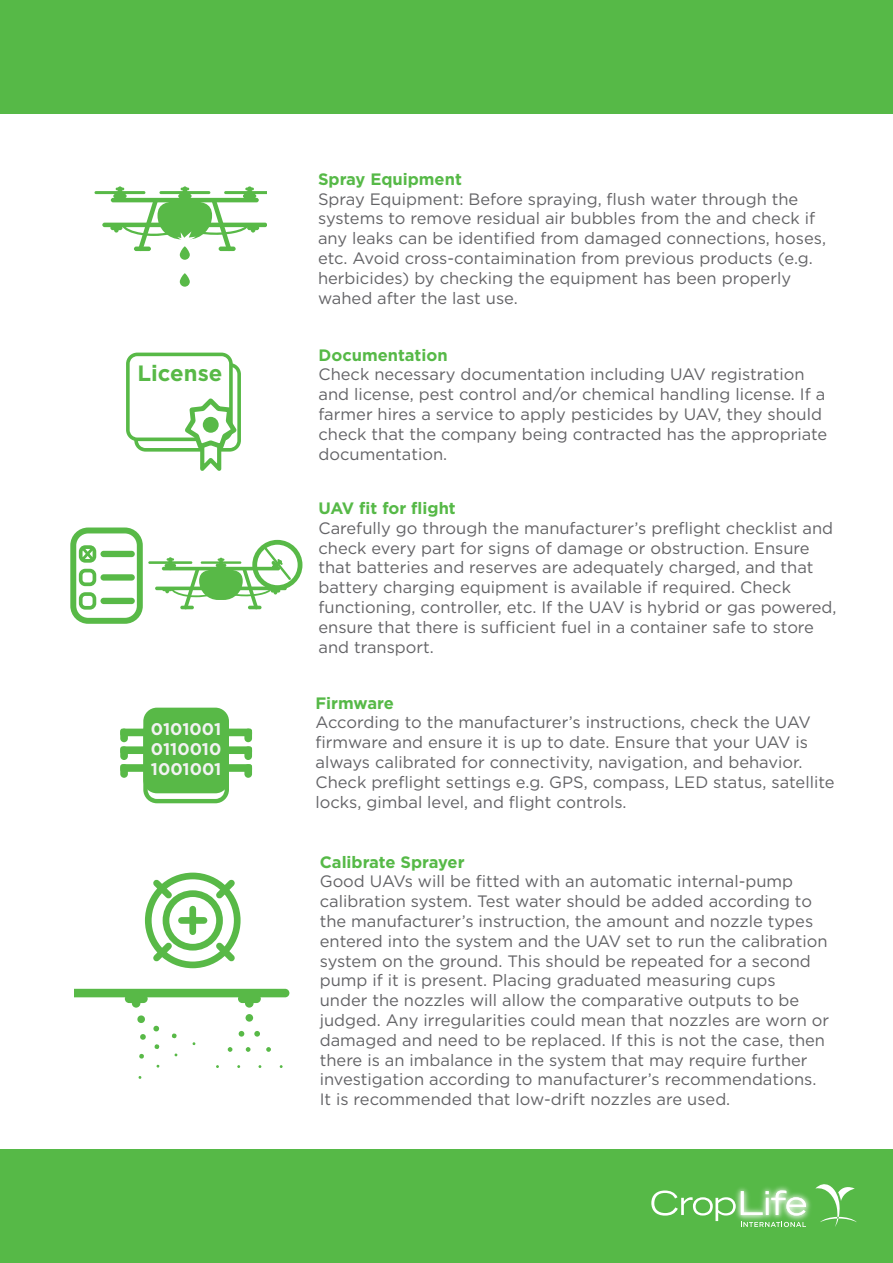
<style>
.page{position:relative;width:893px;height:1263px;background:#fff}
.page>*{position:absolute;margin:0;border:0;box-sizing:border-box;transform-origin:0 0}
.t1{font:700 22.2px "Gotham";color:#58b947}
.t2{font:700 16.95px/20.2px "Gotham";color:#f2f2f2;text-align:justify}
.t3{font:16.5px/19.8px "Gotham";color:#636366}
.t4{font:700 16.5px "Gotham";color:#56b947}
</style>
<div class="page">
<div style="left:0;top:1150px;width:893px;height:113px;background:#56b947"></div>
<img style="left:738px;top:1186px;width:73px;height:32px">
<svg style="left:815px;top:1184px;width:42px;height:43px"></svg>
<svg style="left:651px;top:1190px;width:155px;height:37px"></svg>
<div style="left:0;top:0;width:893px;height:113px;background:#56b947"></div>
<svg style="left:126px;top:353px;width:115px;height:118px"></svg>
<div style="left:203px;top:417px;width:16px;height:16px;background:#58b947;border-radius:50%"></div>
<svg style="left:143px;top:783px;width:86px;height:20px"></svg>
<div style="left:120px;top:729px;width:31px;height:7px;background:#58b947;border-radius:2px"></div>
<div style="left:120px;top:729px;width:8px;height:13px;background:#58b947;border-radius:4px"></div>
<div style="left:120px;top:746px;width:31px;height:8px;background:#58b947;border-radius:2px"></div>
<div style="left:120px;top:746px;width:8px;height:14px;background:#58b947;border-radius:4px"></div>
<div style="left:120px;top:764px;width:31px;height:8px;background:#58b947;border-radius:2px"></div>
<div style="left:120px;top:764px;width:8px;height:14px;background:#58b947;border-radius:4px"></div>
<div style="left:221px;top:729px;width:31px;height:7px;background:#58b947;border-radius:2px"></div>
<div style="left:244px;top:729px;width:8px;height:13px;background:#58b947;border-radius:4px"></div>
<div style="left:221px;top:746px;width:31px;height:8px;background:#58b947;border-radius:2px"></div>
<div style="left:244px;top:746px;width:8px;height:14px;background:#58b947;border-radius:4px"></div>
<div style="left:221px;top:764px;width:31px;height:8px;background:#58b947;border-radius:2px"></div>
<div style="left:244px;top:764px;width:8px;height:14px;background:#58b947;border-radius:4px"></div>
<div style="left:143px;top:708px;width:86px;height:85px;background:#58b947;border-radius:14px"></div>
<hr style="left:155px;top:587px;width:132px;height:3px;background:#58b947;border-radius:2px">
<hr style="left:162px;top:567px;width:118px;height:3px;background:#58b947;border-radius:2px">
<hr style="left:162px;top:587px;width:10px;height:4px;background:#58b947;border-radius:2px">
<hr style="left:148px;top:561px;width:44px;height:3px;background:#58b947">
<svg style="left:165px;top:547px;width:126px;height:59px"></svg>
<hr style="left:180px;top:606px;width:14px;height:3px;background:#58b947;border-radius:2px">
<hr style="left:248px;top:606px;width:14px;height:3px;background:#58b947;border-radius:2px">
<div style="left:252px;top:540px;width:50px;height:50px;border:5px solid #58b947;border-radius:50%"></div>
<div style="left:70px;top:527px;width:73px;height:97px;border:6px solid #58b947;border-radius:15px"></div>
<div style="left:100px;top:551px;width:35px;height:6px;background:#58b947;border-radius:3px"></div>
<div style="left:79px;top:569px;width:17px;height:17px;border:4px solid #58b947;border-radius:5px"></div>
<div style="left:100px;top:574px;width:35px;height:7px;background:#58b947;border-radius:3px"></div>
<div style="left:79px;top:592px;width:17px;height:18px;border:4px solid #58b947;border-radius:5px"></div>
<div style="left:100px;top:598px;width:35px;height:6px;background:#58b947;border-radius:3px"></div>
<svg style="left:78px;top:545px;width:19px;height:18px"></svg>
<div style="left:74px;top:989px;width:215px;height:8px;background:#58b947"></div>
<div style="left:132px;top:995px;width:8px;height:13px;background:#58b947;border-radius:4px"></div>
<div style="left:125px;top:994px;width:23px;height:9px;background:#58b947;border-radius:4px"></div>
<svg style="left:137px;top:1015px;width:8px;height:8px"></svg>
<svg style="left:140px;top:1034px;width:6px;height:6px"></svg>
<svg style="left:153px;top:1025px;width:7px;height:7px"></svg>
<svg style="left:139px;top:1053px;width:5px;height:6px"></svg>
<svg style="left:172px;top:1033px;width:5px;height:5px"></svg>
<svg style="left:154px;top:1044px;width:6px;height:5px"></svg>
<svg style="left:138px;top:1076px;width:4px;height:3px"></svg>
<svg style="left:156px;top:1064px;width:4px;height:4px"></svg>
<div style="left:245px;top:995px;width:9px;height:13px;background:#58b947;border-radius:4px"></div>
<div style="left:238px;top:994px;width:23px;height:9px;background:#58b947;border-radius:4px"></div>
<div style="left:246px;top:1014px;width:7px;height:8px;background:#58b947;border-radius:50%"></div>
<svg style="left:239px;top:1031px;width:5px;height:6px"></svg>
<svg style="left:254px;top:1031px;width:6px;height:6px"></svg>
<svg style="left:228px;top:1047px;width:4px;height:5px"></svg>
<svg style="left:266px;top:1047px;width:5px;height:5px"></svg>
<svg style="left:246px;top:1047px;width:5px;height:5px"></svg>
<div style="left:163px;top:890px;width:60px;height:60px;border:7px solid #58b947;border-radius:50%"></div>
<div style="left:145px;top:873px;width:96px;height:95px;border:7px solid #58b947;border-radius:50%"></div>
<div style="left:189px;top:909px;width:7px;height:23px;background:#58b947"></div>
<div style="left:181px;top:917px;width:23px;height:7px;background:#58b947"></div>
<svg style="left:210px;top:876px;width:28px;height:28px"></svg>
<svg style="left:147px;top:936px;width:31px;height:30px"></svg>
<svg style="left:148px;top:875px;width:30px;height:29px"></svg>
<svg style="left:210px;top:936px;width:28px;height:29px"></svg>
<hr style="left:102px;top:223px;width:165px;height:4px;background:#58b947;border-radius:2px">
<hr style="left:111px;top:198px;width:148px;height:4px;background:#58b947;border-radius:2px">
<hr style="left:94px;top:191px;width:51px;height:3px;background:#58b947;border-radius:2px">
<hr style="left:113px;top:194px;width:14px;height:4px;background:#99d48f;border-radius:2px">
<div style="left:247px;top:186px;width:5px;height:15px;background:#58b947;border-radius:2px"></div>
<svg style="left:180px;top:273px;width:10px;height:14px"></svg>
<div style="left:180px;top:246px;width:10px;height:14px;background:#58b947;border-radius:5px"></div>
<svg style="left:114px;top:188px;width:153px;height:63px"></svg>
<h1 class="t1" style="left:138px;top:358px;width:86px">License</h1>
<p class="t2" style="left:151px;top:718px;width:72px">0101001<br>0110010<br>1001001</p>
<p class="t4" style="left:318px;top:168px;width:145px">Spray Equipment</p>
<p class="t3" style="left:318px;top:188px;width:509px">Spray Equipment: Before spraying, flush water through the systems to remove residual air bubbles from the and check if any leaks can be identified from damaged connections, hoses, etc. Avoid cross-contaimination from previous products (e.g. herbicides) by checking the equipment has been properly wahed after the last use.</p>
<p class="t4" style="left:318px;top:344px;width:131px">Documentation</p>
<p class="t3" style="left:318px;top:364px;width:510px">Check necessary documentation including UAV registration and license, pest control and/or chemical handling license. If a farmer hires a service to apply pesticides by UAV, they should check that the company being contracted has the appropriate documentation.</p>
<p class="t4" style="left:318px;top:497px;width:139px">UAV fit for flight</p>
<p class="t3" style="left:318px;top:518px;width:520px">Carefully go through the manufacturer’s preflight checklist and check every part for signs of damage or obstruction. Ensure that batteries and reserves are adequately charged, and that battery charging equipment is available if required. Check functioning, controller, etc. If the UAV is hybrid or gas powered, ensure that there is sufficient fuel in a container safe to store and transport.</p>
<p class="t4" style="left:315px;top:692px;width:80px">Firmware</p>
<p class="t3" style="left:315px;top:712px;width:521px">According to the manufacturer’s instructions, check the UAV firmware and ensure it is up to date. Ensure that your UAV is always calibrated for connectivity, navigation, and behavior.<br>Check preflight settings e.g. GPS, compass, LED status, satellite locks, gimbal level, and flight controls.</p>
<p class="t4" style="left:320px;top:851px;width:146px">Calibrate Sprayer</p>
<p class="t3" style="left:320px;top:871px;width:511px">Good UAVs will be fitted with an automatic internal-pump calibration system. Test water should be added according to the manufacturer’s instruction, the amount and nozzle types entered into the system and the UAV set to run the calibration system on the ground. This should be repeated for a second pump if it is present. Placing graduated measuring cups<br>under the nozzles will allow the comparative outputs to be judged. Any irregularities could mean that nozzles are worn or damaged and need to be replaced. If this is not the case, then there is an imbalance in the system that may require further investigation according to manufacturer’s recommendations.<br>It is recommended that low-drift nozzles are used.</p>
</div>
